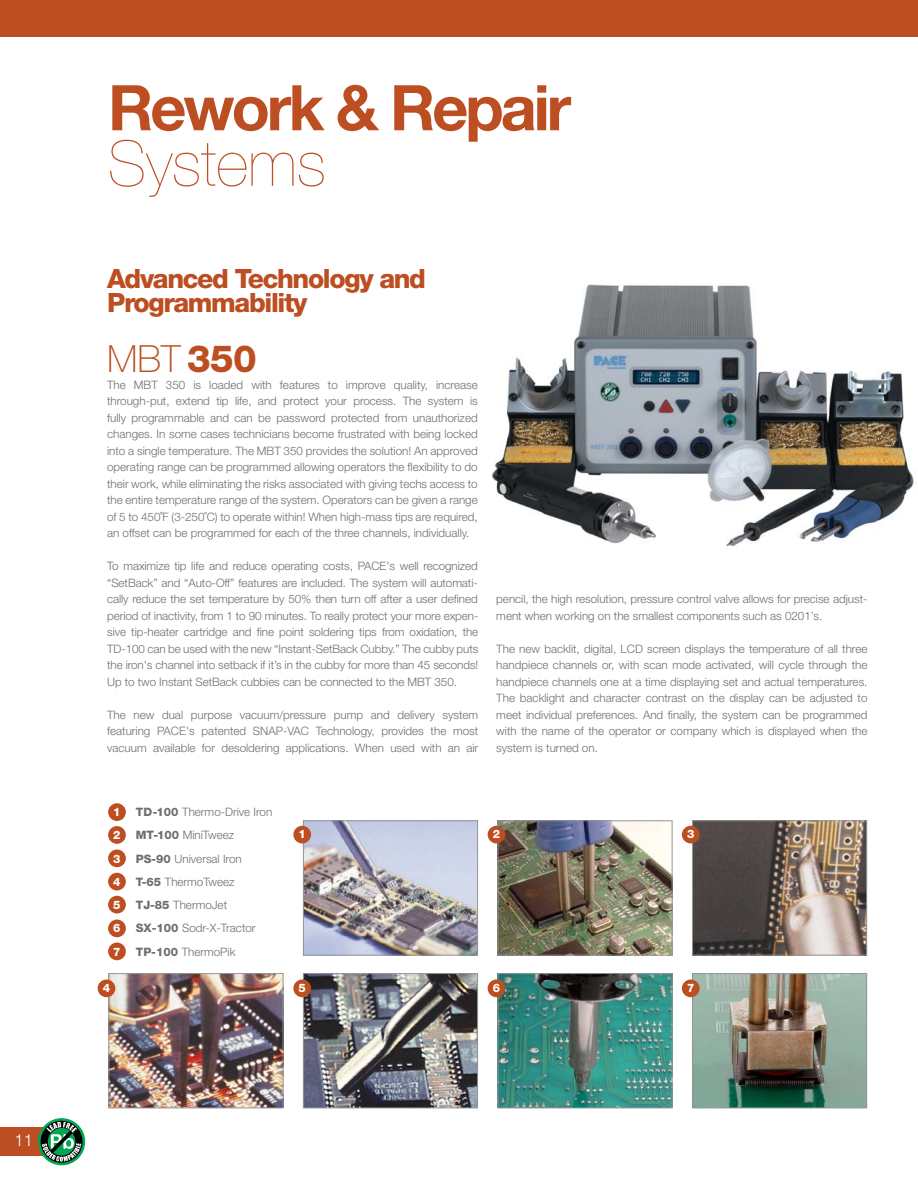
<style>
.page{position:relative;width:918px;height:1188px;background:#fff}
.page>*{position:absolute;margin:0;border:0;box-sizing:border-box;transform-origin:0 0}
.t1{font:700 63px "Helvetica Neue";letter-spacing:-.05em;color:#bc4e21}
.t2{font:200 63px "Helvetica Neue";color:#bc4e21}
.t3{font:100 37.5px "Helvetica Neue";color:#bc4e21}
.t4{font:800 26.7px/24px "Helvetica Neue";letter-spacing:-.05em;color:#bc4e21}
.t5{font:300 16.5px "Helvetica Neue";color:#fff}
.t6{font:300 11.7px/16.5px "Helvetica Neue";color:#6d6e71;text-align:justify}
.t7{font:800 11.7px "Helvetica Neue";color:#fff}
.s1{font-weight:800}
</style>
<div class="page">
<div style="left:0;top:1127px;width:44px;height:29px;background:#bc4e21"></div>
<svg style="left:38px;top:1118px;width:47px;height:47px"></svg>
<div style="left:41px;top:1121px;width:42px;height:42px;border:7px solid #000;border-radius:50%"></div>
<svg style="left:42px;top:1122px;width:39px;height:40px"></svg>
<div style="left:0;top:0;width:918px;height:36px;background:#bc4e21"></div>
<img style="left:492px;top:284px;width:422px;height:262px">
<img style="left:694px;top:975px;width:171px;height:131px">
<div style="left:692px;top:973px;width:175px;height:135px;border:1px solid #939598"></div>
<img style="left:500px;top:975px;width:171px;height:131px">
<div style="left:498px;top:973px;width:175px;height:135px;border:1px solid #939598"></div>
<img style="left:305px;top:975px;width:171px;height:131px">
<div style="left:303px;top:973px;width:175px;height:135px;border:1px solid #939598"></div>
<img style="left:110px;top:975px;width:171px;height:131px">
<div style="left:108px;top:973px;width:175px;height:135px;border:1px solid #939598"></div>
<img style="left:305px;top:822px;width:171px;height:132px">
<div style="left:303px;top:820px;width:175px;height:136px;border:1px solid #939598"></div>
<img style="left:500px;top:822px;width:171px;height:132px">
<div style="left:498px;top:820px;width:175px;height:136px;border:1px solid #939598"></div>
<img style="left:694px;top:822px;width:171px;height:132px">
<div style="left:692px;top:820px;width:175px;height:136px;border:1px solid #939598"></div>
<div style="left:108px;top:803px;width:18px;height:18px;background:#bc4e21;border-radius:50%"></div>
<div style="left:108px;top:826px;width:18px;height:18px;background:#bc4e21;border-radius:50%"></div>
<div style="left:108px;top:849px;width:18px;height:18px;background:#bc4e21;border-radius:50%"></div>
<div style="left:108px;top:873px;width:18px;height:17px;background:#bc4e21;border-radius:50%"></div>
<div style="left:108px;top:896px;width:18px;height:18px;background:#bc4e21;border-radius:50%"></div>
<div style="left:108px;top:920px;width:18px;height:17px;background:#bc4e21;border-radius:50%"></div>
<div style="left:108px;top:943px;width:18px;height:17px;background:#bc4e21;border-radius:50%"></div>
<div style="left:293px;top:826px;width:18px;height:17px;background:#bc4e21;border-radius:50%"></div>
<div style="left:293px;top:980px;width:18px;height:17px;background:#bc4e21;border-radius:50%"></div>
<div style="left:98px;top:980px;width:17px;height:17px;background:#bc4e21;border-radius:50%"></div>
<div style="left:488px;top:826px;width:17px;height:17px;background:#bc4e21;border-radius:50%"></div>
<div style="left:488px;top:980px;width:17px;height:17px;background:#bc4e21;border-radius:50%"></div>
<div style="left:682px;top:826px;width:18px;height:17px;background:#bc4e21;border-radius:50%"></div>
<div style="left:682px;top:980px;width:18px;height:17px;background:#bc4e21;border-radius:50%"></div>
<h3 class="t5" style="left:15px;top:1130px;width:20px">11</h3>
<h1 class="t1" style="left:108px;top:69px;width:465px">Rework &amp; Repair</h1>
<h1 class="t2" style="left:108px;top:127px;width:220px">Systems</h1>
<h3 class="t4" style="left:107px;top:267px;width:320px">Advanced Technology and<br>Programmability</h3>
<h2 class="t3" style="left:107px;top:338px;width:151px">MBT <span class="s1">350</span></h2>
<p class="t6" style="left:107px;top:376px;width:372px">The MBT 350 is loaded with features to improve quality, increase through-put, extend tip life, and protect your process. The system is fully programmable and can be password protected from unauthorized changes. In some cases technicians become frustrated with being locked into a single temperature. The MBT 350 provides the solution! An approved operating range can be programmed allowing operators the flexibility to do their work, while eliminating the risks associated with giving techs access to the entire temperature range of the system. Operators can be given a range of 5 to 450˚F (3-250˚C) to operate within! When high-mass tips are required, an offset can be programmed for each of the three channels, individually.</p>
<p class="t6" style="left:107px;top:558px;width:373px">To maximize tip life and reduce operating costs, PACE's well recognized “SetBack” and “Auto-Off” features are included. The system will automati&shy;cally reduce the set temperature by 50% then turn off after a user defined period of inactivity, from 1 to 90 minutes. To really protect your more expen&shy;sive tip-heater cartridge and fine point soldering tips from oxidation, the TD-100 can be used with the new “Instant-SetBack Cubby.” The cubby puts the iron's channel into setback if it’s in the cubby for more than 45 seconds!<br>Up to two Instant SetBack cubbies can be connected to the MBT 350.</p>
<p class="t6" style="left:107px;top:706px;width:373px">The new dual purpose vacuum/pressure pump and delivery system featuring PACE's patented SNAP-VAC Technology, provides the most vacuum available for desoldering applications. When used with an air</p>
<p class="t6" style="left:496px;top:591px;width:373px">pencil, the high resolution, pressure control valve allows for precise adjust&shy;ment when working on the smallest components such as 0201’s.</p>
<p class="t6" style="left:496px;top:640px;width:373px">The new backlit, digital, LCD screen displays the temperature of all three handpiece channels or, with scan mode activated, will cycle through the handpiece channels one at a time displaying set and actual temperatures.<br>The backlight and character contrast on the display can be adjusted to meet individual preferences. And finally, the system can be programmed with the name of the operator or company which is displayed when the system is turned on.</p>
<p class="t7" style="left:113px;top:805px;width:9px">1</p>
<p class="t6" style="left:136px;top:803px;width:138px"><span class="s1">TD-100</span> Thermo-Drive Iron</p>
<p class="t7" style="left:113px;top:828px;width:9px">2</p>
<p class="t6" style="left:136px;top:827px;width:100px"><span class="s1">MT-100</span> MiniTweez</p>
<p class="t7" style="left:113px;top:851px;width:9px">3</p>
<p class="t6" style="left:136px;top:850px;width:107px"><span class="s1">PS-90</span> Universal Iron</p>
<p class="t7" style="left:113px;top:875px;width:9px">4</p>
<p class="t6" style="left:136px;top:873px;width:100px"><span class="s1">T-65</span> ThermoTweez</p>
<p class="t7" style="left:113px;top:898px;width:9px">5</p>
<p class="t6" style="left:136px;top:896px;width:93px"><span class="s1">TJ-85</span> ThermoJet</p>
<p class="t7" style="left:113px;top:921px;width:9px">6</p>
<p class="t6" style="left:136px;top:920px;width:121px"><span class="s1">SX-100</span> Sodr-X-Tractor</p>
<p class="t7" style="left:113px;top:944px;width:9px">7</p>
<p class="t6" style="left:136px;top:943px;width:101px"><span class="s1">TP-100</span> ThermoPik</p>
<p class="t7" style="left:299px;top:827px;width:9px">1</p>
<p class="t7" style="left:103px;top:981px;width:9px">4</p>
<p class="t7" style="left:299px;top:981px;width:9px">5</p>
<p class="t7" style="left:493px;top:827px;width:9px">2</p>
<p class="t7" style="left:493px;top:981px;width:9px">6</p>
<p class="t7" style="left:687px;top:827px;width:9px">3</p>
<p class="t7" style="left:687px;top:981px;width:9px">7</p>
</div>
